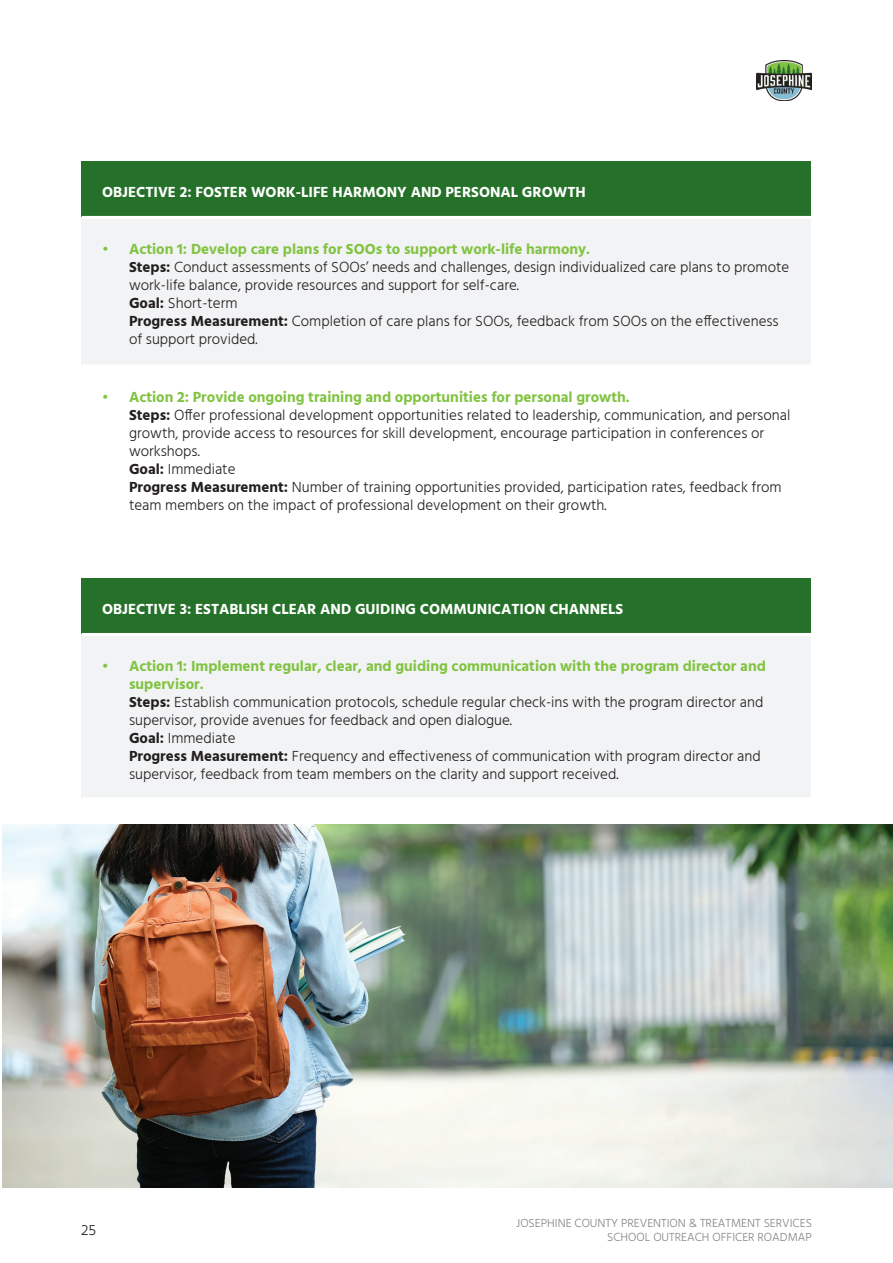
<style>
.page{position:relative;width:893px;height:1263px;background:#fff}
.page>*{position:absolute;margin:0;border:0;box-sizing:border-box;transform-origin:0 0}
.t1{font:300 15px/18px "Hind";color:#231f20}
.t2{font:700 15px/18px "Hind";color:#81c341}
.t3{font:700 15px "Hind";color:#fff}
.t4{font:300 12px/14.4px "Hind";color:#808285;text-align:right}
.s1{font-weight:300}
.s2{font-weight:700}
</style>
<div class="page">
<img style="left:757px;top:60px;width:55px;height:41px">
<div style="left:82px;top:161px;width:729px;height:56px;background:#26712a"></div>
<div style="left:82px;top:217px;width:729px;height:149px;background:#f2f3f4"></div>
<hr style="left:82px;top:216px;width:729px;height:3px;background:#fff">
<hr style="left:82px;top:364px;width:729px;height:3px;background:#fff">
<div style="left:82px;top:578px;width:729px;height:56px;background:#26712a"></div>
<div style="left:82px;top:634px;width:729px;height:165px;background:#f2f3f4"></div>
<hr style="left:82px;top:633px;width:729px;height:3px;background:#fff">
<hr style="left:82px;top:797px;width:729px;height:3px;background:#fff">
<img style="left:2px;top:824px;width:891px;height:363px">
<p class="t3" style="left:102px;top:183px;width:485px">OBJECTIVE 2: FOSTER WORK-LIFE HARMONY AND PERSONAL GROWTH</p>
<p class="t2" style="left:102px;top:239px;width:490px"><span class="s1">•</span> Action 1: Develop care plans for SOOs to support work-life harmony.</p>
<p class="t1" style="left:129px;top:258px;width:662px"><span class="s2">Steps:</span> Conduct assessments of SOOs’ needs and challenges, design individualized care plans to promote work-life balance, provide resources and support for self-care.</p>
<p class="t1" style="left:129px;top:294px;width:110px"><span class="s2">Goal:</span> Short-term</p>
<p class="t1" style="left:129px;top:312px;width:651px"><span class="s2">Progress Measurement:</span> Completion of care plans for SOOs, feedback from SOOs on the effectiveness of support provided.</p>
<p class="t2" style="left:102px;top:388px;width:529px">• Action 2: Provide ongoing training and opportunities for personal growth.</p>
<p class="t1" style="left:129px;top:407px;width:663px"><span class="s2">Steps:</span> Offer professional development opportunities related to leadership, communication, and personal growth, provide access to resources for skill development, encourage participation in conferences or workshops.</p>
<p class="t1" style="left:129px;top:461px;width:108px"><span class="s2">Goal:</span> Immediate</p>
<p class="t1" style="left:129px;top:479px;width:654px"><span class="s2">Progress Measurement:</span> Number of training opportunities provided, participation rates, feedback from team members on the impact of professional development on their growth.</p>
<p class="t3" style="left:102px;top:600px;width:523px">OBJECTIVE 3: ESTABLISH CLEAR AND GUIDING COMMUNICATION CHANNELS</p>
<p class="t2" style="left:129px;top:656px;width:638px;text-indent:-27px">• Action 1: Implement regular, clear, and guiding communication with the program director and supervisor.</p>
<p class="t1" style="left:129px;top:693px;width:636px"><span class="s2">Steps:</span> Establish communication protocols, schedule regular check-ins with the program director and supervisor, provide avenues for feedback and open dialogue.</p>
<p class="t1" style="left:129px;top:729px;width:108px"><span class="s2">Goal:</span> Immediate</p>
<p class="t1" style="left:129px;top:747px;width:633px"><span class="s2">Progress Measurement:</span> Frequency and effectiveness of communication with program director and supervisor, feedback from team members on the clarity and support received.</p>
<p class="t1" style="left:81px;top:1221px;width:17px">25</p>
<p class="t4" style="left:516px;top:1216px;width:297px">JOSEPHINE COUNTY PREVENTION &amp; TREATMENT SERVICES<br>SCHOOL OUTREACH OFFICER ROADMAP</p>
</div>
